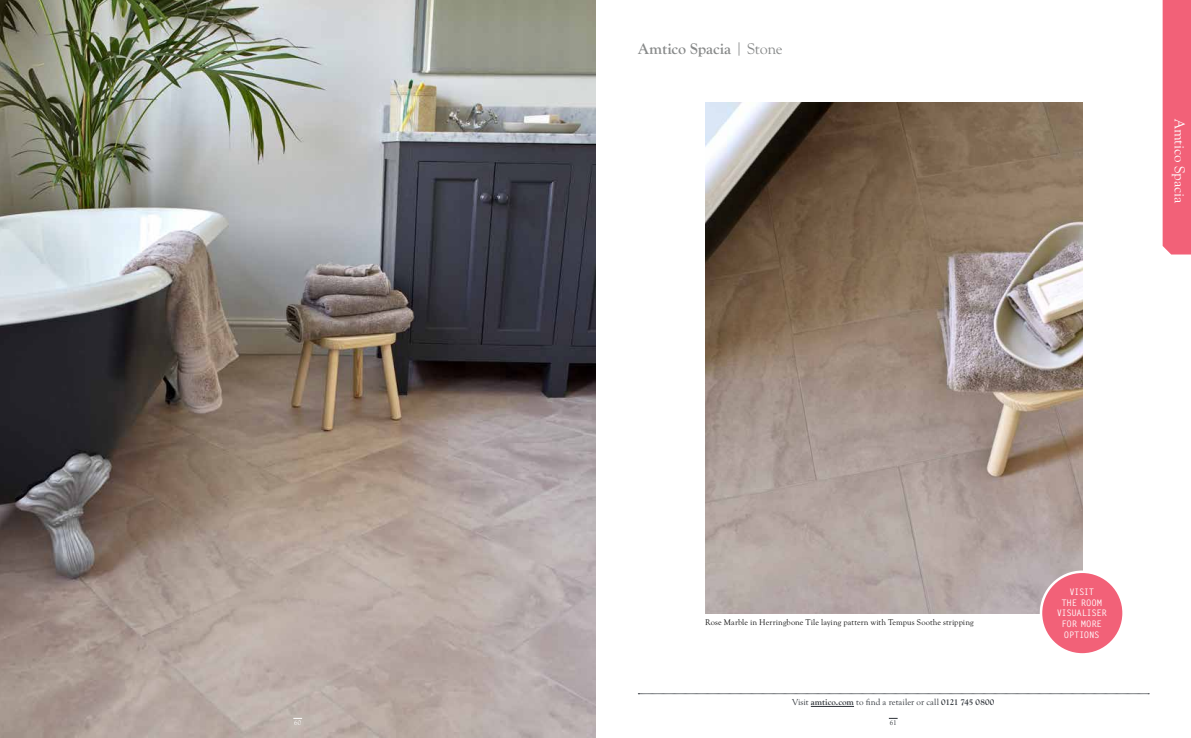
<style>
.page{position:relative;width:1191px;height:738px;background:#fff}
.page>*{position:absolute;margin:0;border:0;box-sizing:border-box;transform-origin:0 0}
.t1{font:700 16px "Goudy Old Sty";color:#888a8a}
.t2{font:15px "Goudy Old Sty";letter-spacing:-.005em;color:#fff}
.t3{font:9px "Goudy Old Sty";letter-spacing:.005em;color:#2b3036}
.t4{font:700 9px/10.8px "Letter Gothic Std";letter-spacing:-.035em;color:#fff;text-align:center}
.t5{font:8.5px "Goudy Old Sty";letter-spacing:.01em;color:#121212}
.t6{font:7px "Goudy Old Sty";color:#2b3036}
.t7{font:7px "Goudy Old Sty";color:#fff}
.s1{font-weight:400}
.s2{font-weight:700}
</style>
<div class="page">
<img style="left:705px;top:102px;width:377px;height:510px">
<img style="left:0;top:0;width:595px;height:737px">
<svg style="left:638px;top:693px;width:511px;height:1px"></svg>
<hr style="left:811px;top:705px;width:43px;height:1px;background:#2b3036">
<div style="left:1041px;top:571px;width:82px;height:83px;background:#f26178;border-radius:50%"></div>
<div style="left:1039px;top:570px;width:85px;height:85px;border:2px solid #fff;border-radius:50%"></div>
<div style="left:1162px;top:0;width:29px;height:254px;background:#f26178"></div>
<p class="t7" style="left:294px;top:718px;width:9px">60</p>
<h1 class="t1" style="left:638px;top:40px;width:146px">Amtico Spacia <span class="s1">| Stone</span></h1>
<h2 class="t2" style="left:1187px;top:119px;width:86px;rotate:90deg">Amtico Spacia</h2>
<p class="t5" style="left:705px;top:616px;width:270px">Rose Marble in Herringbone Tile laying pattern with Tempus Soothe stripping</p>
<p class="t3" style="left:792px;top:697px;width:204px">Visit <span class="s2">amtico.com</span> to find a retailer or call <span class="s2">0121 745 0800</span></p>
<p class="t6" style="left:890px;top:718px;width:8px">61</p>
<p class="t4" style="left:1056px;top:586px;width:51px">VISIT<br>THE ROOM<br>VISUALISER<br>FOR MORE<br>OPTIONS</p>
</div>
